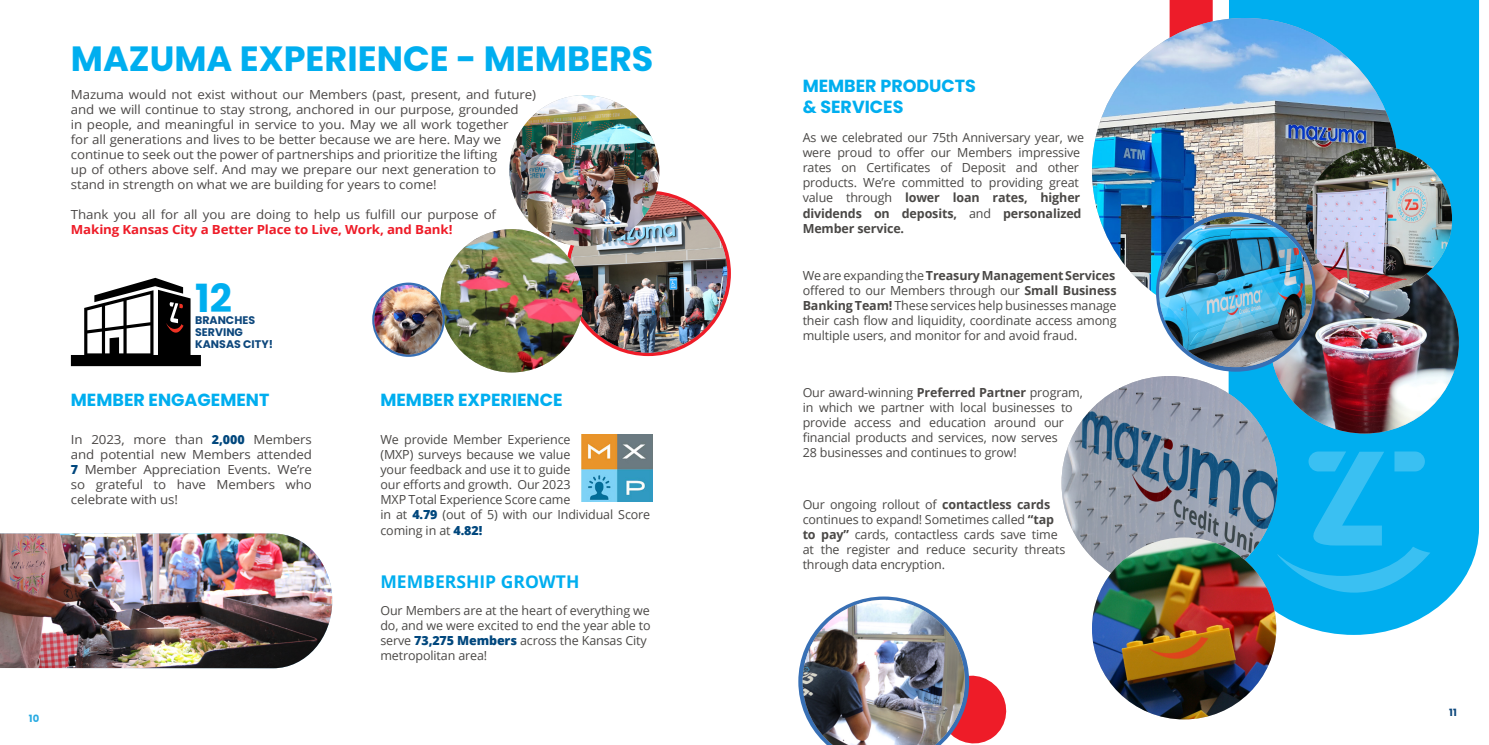
<style>
.page{position:relative;width:1489px;height:745px;background:#fff}
.page>*{position:absolute;margin:0;border:0;box-sizing:border-box;transform-origin:0 0}
.Sub_Title{font:700 38.75px "Poppins";color:#00aeef}
.Sub_Title-2{font:700 35px "Poppins";color:#00aeef}
.Sub_Title-3{font:700 17.5px/21px "Poppins";color:#00aeef}
.Sub_Title-4{font:700 17.5px "Open Sans";color:#00aeef}
.t1{font:12.5px/15px "Open Sans";letter-spacing:-.01em;color:#4a4846}
.t2{font:12.5px/15px "Open Sans";letter-spacing:-.01em;color:#4b4847;scale:1.06 1}
.Sub_Title-5{font:700 11px/12px "Poppins";color:#0d477c}
.t3{font:700 10px "Poppins";color:#29abe2}
.t4{font:700 10px "Poppins";color:#0d477c}
.s1{font-weight:700;color:#ee1c28}
.s2{font-weight:800;color:#00477d}
.s3{font-weight:700}
</style>
<div class="page">
<svg style="left:1169px;top:0;width:43px;height:18px"></svg>
<img style="left:0;top:533px;width:332px;height:134px">
<svg style="left:1228px;top:0;width:250px;height:634px;background:#15b4f0"></svg>
<img style="left:1092px;top:18px;width:305px;height:276px">
<img style="left:1270px;top:251px;width:188px;height:182px">
<img style="left:1061px;top:376px;width:216px;height:181px">
<img style="left:1159px;top:216px;width:153px;height:150px">
<svg style="left:565px;top:190px;width:166px;height:166px"></svg>
<img style="left:569px;top:194px;width:158px;height:158px;border-radius:79px">
<img style="left:509px;top:95px;width:150px;height:151px">
<img style="left:442px;top:229px;width:141px;height:143px">
<svg style="left:798px;top:596px;width:209px;height:148px"></svg>
<img style="left:802px;top:599px;width:162px;height:145px">
<img style="left:581px;top:434px;width:71px;height:66px">
<svg style="left:372px;top:282px;width:72px;height:74px"></svg>
<img style="left:374px;top:285px;width:68px;height:69px">
<img style="left:1091px;top:537px;width:185px;height:182px">
<img style="left:1305px;top:146px;width:146px;height:145px">
<svg style="left:1276px;top:451px;width:154px;height:142px;background:#11b3ef"></svg>
<svg style="left:71px;top:278px;width:130px;height:88px"></svg>
<p class="t3" style="left:29px;top:712px;width:12px">10</p>
<p class="Sub_Title-2" style="left:71px;top:38px;width:584px">MAZUMA EXPERIENCE - MEMBERS</p>
<p class="t2" style="left:71px;top:86px;width:440px">Mazuma would not exist without our Members (past, present, and future) and we will continue to stay strong, anchored in our purpose, grounded<br>in people, and meaningful in service to you. May we all work together<br>for all generations and lives to be better because we are here. May we continue to seek out the power of partnerships and prioritize the lifting<br>up of others above self. And may we prepare our next generation to<br>stand in strength on what we are building for years to come!</p>
<p class="t2" style="left:71px;top:206px;width:402px">Thank you all for all you are doing to help us fulfill our purpose of<br><span class="s1">Making Kansas City a Better Place to Live, Work, and Bank!</span></p>
<p class="Sub_Title" style="left:195px;top:276px;width:38px">12</p>
<p class="Sub_Title-5" style="left:195px;top:314px;width:79px">BRANCHES<br>SERVING<br>KANSAS CITY!</p>
<p class="Sub_Title-3" style="left:71px;top:389px;width:200px">MEMBER ENGAGEMENT</p>
<p class="Sub_Title-3" style="left:380px;top:389px;width:184px">MEMBER EXPERIENCE</p>
<p class="t2" style="left:71px;top:432px;width:229px;text-align:justify">In 2023, more than <span class="s2">2,000</span> Members and potential new Members attended <span class="s2">7</span> Member Appreciation Events. We’re so grateful to have Members who celebrate with us!</p>
<p class="t1" style="left:380px;top:432px;width:271px">We provide Member Experience<br>(MXP) surveys because we value<br>your feedback and use it to guide<br>our efforts and growth. Our 2023<br>MXP Total Experience Score came<br>in at <span class="s2">4.79</span> (out of 5) with our Individual Score coming in at <span class="s2">4.82!</span></p>
<p class="Sub_Title-4" style="left:380px;top:568px;width:200px">MEMBERSHIP GROWTH</p>
<p class="t1" style="left:380px;top:602px;width:272px">Our Members are at the heart of everything we do, and we were excited to end the year able to serve <span class="s2">73,275 Members</span> across the Kansas City metropolitan area!</p>
<p class="Sub_Title-3" style="left:802px;top:76px;width:175px">MEMBER PRODUCTS &amp; SERVICES</p>
<p class="t1" style="left:802px;top:130px;width:283px">As we celebrated our 75th Anniversary year, we were proud to offer our Members impressive rates on Certificates of Deposit and other products. We’re committed to providing great value through <span class="s3">lower loan rates, higher dividends on deposits,</span> and <span class="s3">personalized Member service.</span></p>
<p class="t1" style="left:802px;top:267px;width:315px;text-align:justify">We are expanding the <span class="s3">Treasury Management Services </span>offered to our Members through our <span class="s3">Small Business Banking Team!</span> These services help businesses manage their cash flow and liquidity, coordinate access among multiple users, and monitor for and avoid fraud.</p>
<p class="t1" style="left:802px;top:384px;width:281px">Our award-winning <span class="s3">Preferred Partner</span> program, in which we partner with local businesses to provide access and education around our financial products and services, now serves<br>28 businesses and continues to grow!</p>
<p class="t1" style="left:802px;top:496px;width:264px">Our ongoing rollout of <span class="s3">contactless cards </span>continues to expand! Sometimes called <span class="s3">“tap to pay”</span> cards, contactless cards save time at the register and reduce security threats through data encryption.</p>
<p class="t4" style="left:1448px;top:705px;width:9px">11</p>
</div>
